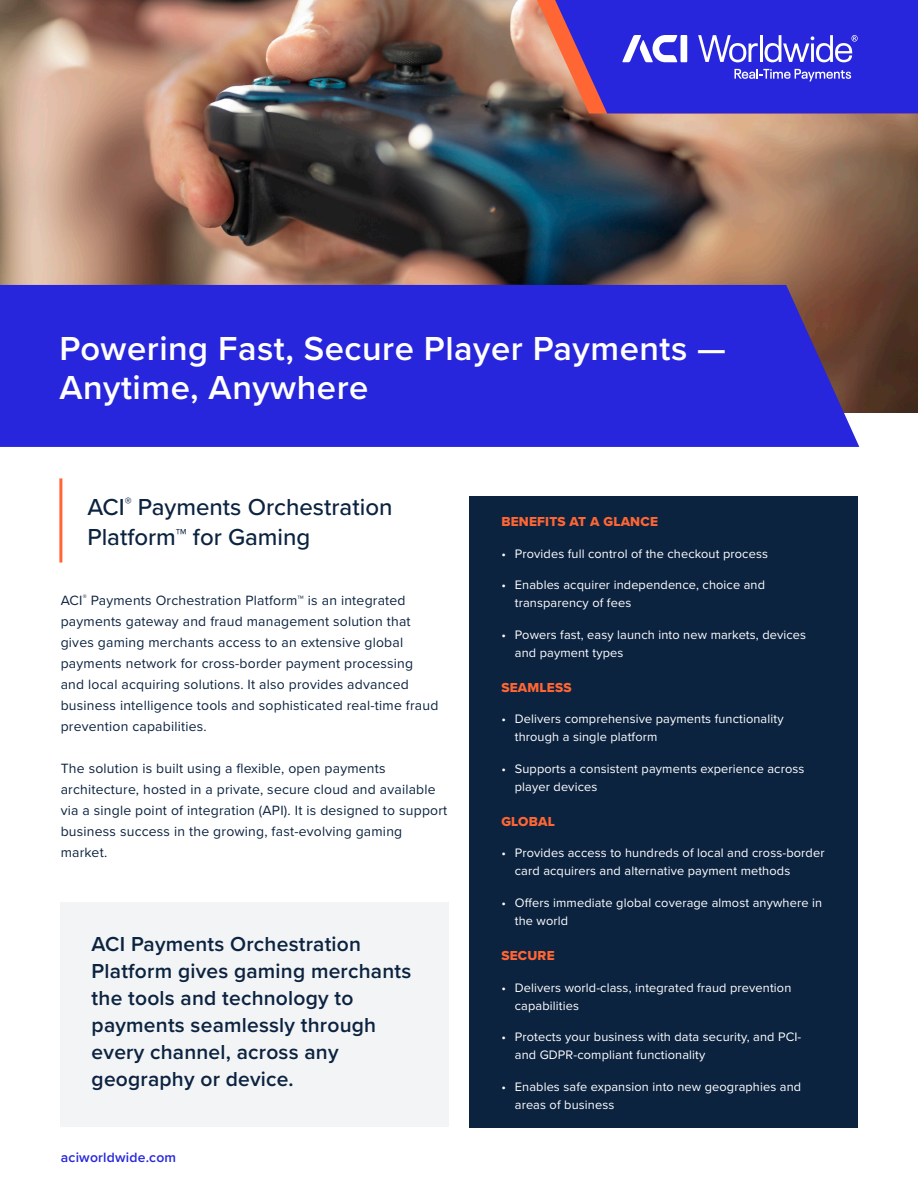
<style>
.page{position:relative;width:918px;height:1188px;background:#fff}
.page>*{position:absolute;margin:0;border:0;box-sizing:border-box;transform-origin:0 0}
.t1{font:600 34.5px "Proxima Nova";letter-spacing:.015em;color:#fff}
.t2{font:500 24px/30px "Proxima Nova";color:#0c2340}
.Body{font:600 21px/27px "Proxima Nova";letter-spacing:.01em;color:#0c2340}
.t3{font:13.95px/21px "Proxima Nova";letter-spacing:.015em;color:#0c2340}
.t4{font:600 13.95px "Proxima Nova";letter-spacing:.015em;color:#2726dd}
.t5{font:13.5px "Proxima Nova Extrabld";letter-spacing:.015em;color:#f63}
.t6{font:12.75px/18px "Proxima Nova";letter-spacing:.01em;color:#fff}
</style>
<div class="page">
<div style="left:61px;top:903px;width:388px;height:224px;background:#f3f4f6"></div>
<div style="left:469px;top:496px;width:388px;height:631px;background:#0c2340"></div>
<img style="left:0;top:0;width:918px;height:413px">
<div style="left:0;top:285px;width:859px;height:162px;background:#2726dd"></div>
<svg style="left:537px;top:0;width:381px;height:113px;background:#483dcf"></svg>
<hr style="left:59px;top:478px;width:3px;height:85px;background:#f63">
<p class="t1" style="left:59px;top:323px;width:668px">Powering Fast, Secure Player Payments —</p>
<p class="t1" style="left:59px;top:362px;width:310px">Anytime, Anywhere</p>
<p class="t2" style="left:87px;top:491px;width:307px">ACI<sup>®</sup> Payments Orchestration<br>Platform™ for Gaming</p>
<p class="t3" style="left:61px;top:589px;width:379px">ACI<sup>®</sup> Payments Orchestration Platform™ is an integrated payments gateway and fraud management solution that gives gaming merchants access to an extensive global payments network for cross-border payment processing and local acquiring solutions. It also provides advanced business intelligence tools and sophisticated real-time fraud prevention capabilities.</p>
<p class="t3" style="left:61px;top:757px;width:388px">The solution is built using a flexible, open payments architecture, hosted in a private, secure cloud and available via a single point of integration (API). It is designed to support business success in the growing, fast-evolving gaming market.</p>
<p class="Body" style="left:92px;top:929px;width:321px">ACI Payments Orchestration<br>Platform gives gaming merchants the tools and technology to payments seamlessly through every channel, across any geography or device.</p>
<p class="t4" style="left:61px;top:1147px;width:117px">aciworldwide.com</p>
<p class="t5" style="left:501px;top:512px;width:158px">BENEFITS AT A GLANCE</p>
<p class="t6" style="left:501px;top:544px;width:268px">• Provides full control of the checkout process</p>
<p class="t6" style="left:515px;top:575px;width:252px;text-indent:-14px">• Enables acquirer independence, choice and transparency of fees</p>
<p class="t6" style="left:515px;top:625px;width:293px;text-indent:-14px">• Powers fast, easy launch into new markets, devices and payment types</p>
<p class="t5" style="left:501px;top:677px;width:72px">SEAMLESS</p>
<p class="t6" style="left:515px;top:710px;width:270px;text-indent:-14px">• Delivers comprehensive payments functionality through a single platform</p>
<p class="t6" style="left:515px;top:759px;width:291px;text-indent:-14px">• Supports a consistent payments experience across player devices</p>
<p class="t5" style="left:501px;top:811px;width:55px">GLOBAL</p>
<p class="t6" style="left:515px;top:844px;width:311px;text-indent:-14px">• Provides access to hundreds of local and cross-border card acquirers and alternative payment methods</p>
<p class="t6" style="left:515px;top:893px;width:309px;text-indent:-14px">• Offers immediate global coverage almost anywhere in the world</p>
<p class="t5" style="left:501px;top:945px;width:55px">SECURE</p>
<p class="t6" style="left:515px;top:978px;width:278px;text-indent:-14px">• Delivers world-class, integrated fraud prevention capabilities</p>
<p class="t6" style="left:515px;top:1027px;width:288px;text-indent:-14px">• Protects your business with data security, and PCI&shy;and GDPR-compliant functionality</p>
<p class="t6" style="left:515px;top:1077px;width:288px;text-indent:-14px">• Enables safe expansion into new geographies and areas of business</p>
</div>
